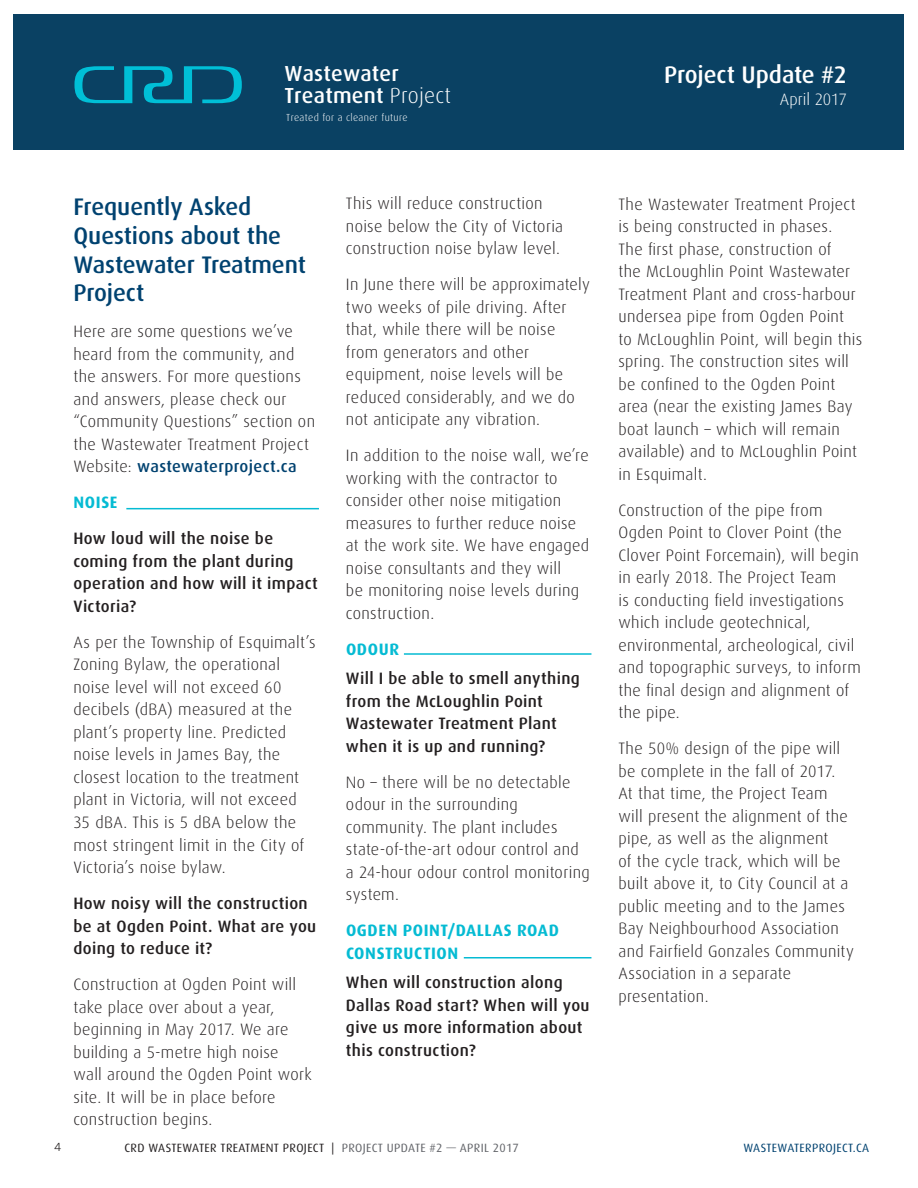
<style>
.page{position:relative;width:918px;height:1188px;background:#fff}
.page>*{position:absolute;margin:0;border:0;box-sizing:border-box;transform-origin:0 0}
.Body{font:500 24px/28.8px "Dax OT";letter-spacing:-.005em;color:#004270}
.intro{font:500 24px "Dax OT";letter-spacing:-.005em;color:#fff}
.t1{font:500 21.75px/21.8px "Dax OT";letter-spacing:.01em;color:#fff}
.Body-2{font:300 16.5px/22.5px "Dax OT";letter-spacing:.02em;color:#231f20}
.Body-3{font:500 16.5px/22.5px "Dax OT";letter-spacing:.02em;color:#231f20}
.Body-4{font:700 16.5px/22.5px "Dax OT";letter-spacing:.04em;color:#05bbd3}
.intro-2{font:300 16.5px "Dax OT";letter-spacing:-.005em;color:#fff}
.t2{font:12px "Dax OT";letter-spacing:.03em;color:#231f20}
.t3{font:12px "Dax OT";letter-spacing:.03em;color:#004270}
.t4{font:12px "Whitney";color:#231f20}
.t5{font:300 10.2px "Dax OT";letter-spacing:.03em;color:#fff}
.s1{font-weight:300}
.s2{font-weight:500;color:#004270}
.s3{color:#63656a}
</style>
<div class="page">
<div style="left:14px;top:14px;width:890px;height:136px;background:#0a4163"></div>
<svg style="left:74px;top:66px;width:168px;height:37px"></svg>
<hr style="left:126px;top:508px;width:193px;height:1px;background:#05bbd3">
<hr style="left:404px;top:653px;width:187px;height:2px;background:#05bbd3">
<hr style="left:464px;top:957px;width:127px;height:1px;background:#05bbd3">
<h2 class="t1" style="left:284px;top:59px;width:168px">Wastewater<br>Treatment <span class="s1">Project</span></h2>
<p class="t5" style="left:286px;top:108px;width:123px">Treated for a cleaner future</p>
<p class="intro" style="left:664px;top:51px;width:184px">Project Update #2</p>
<p class="intro-2" style="left:780px;top:83px;width:68px">April 2017</p>
<p class="Body" style="left:73px;top:188px;width:234px">Frequently Asked<br>Questions about the<br>Wastewater Treatment<br>Project</p>
<p class="Body-2" style="left:73px;top:317px;width:243px">Here are some questions we’ve heard from the community, and the answers. For more questions and answers, please check our “Community Questions” section on the Wastewater Treatment Project<br>Website: <span class="s2">wastewaterproject.ca</span></p>
<p class="Body-4" style="left:74px;top:488px;width:46px">NOISE</p>
<p class="Body-3" style="left:73px;top:524px;width:246px">How loud will the noise be coming from the plant during operation and how will it impact<br>Victoria?</p>
<p class="Body-2" style="left:73px;top:628px;width:244px">As per the Township of Esquimalt’s<br>Zoning Bylaw, the operational noise level will not exceed 60 decibels (dBA) measured at the plant’s property line. Predicted noise levels in James Bay, the closest location to the treatment plant in Victoria, will not exceed<br>35 dBA. This is 5 dBA below the most stringent limit in the City of<br>Victoria’s noise bylaw.</p>
<p class="Body-3" style="left:73px;top:889px;width:244px">How noisy will the construction be at Ogden Point. What are you doing to reduce it?</p>
<p class="Body-2" style="left:73px;top:970px;width:240px">Construction at Ogden Point will take place over about a year, beginning in May 2017. We are building a 5-metre high noise<br>wall around the Ogden Point work site. It will be in place before construction begins.</p>
<p class="Body-2" style="left:346px;top:189px;width:219px">This will reduce construction noise below the City of Victoria construction noise bylaw level.</p>
<p class="Body-2" style="left:346px;top:270px;width:245px">In June there will be approximately two weeks of pile driving. After that, while there will be noise from generators and other equipment, noise levels will be reduced considerably, and we do not anticipate any vibration.</p>
<p class="Body-2" style="left:346px;top:442px;width:245px">In addition to the noise wall, we’re working with the contractor to consider other noise mitigation measures to further reduce noise at the work site. We have engaged noise consultants and they will<br>be monitoring noise levels during construction.</p>
<p class="Body-4" style="left:346px;top:635px;width:55px">ODOUR</p>
<p class="Body-3" style="left:346px;top:664px;width:235px">Will I be able to smell anything from the McLoughlin Point<br>Wastewater Treatment Plant when it is up and running?</p>
<p class="Body-2" style="left:346px;top:768px;width:245px">No – there will be no detectable odour in the surrounding community. The plant includes state-of-the-art odour control and a 24-hour odour control monitoring system.</p>
<p class="Body-4" style="left:346px;top:916px;width:214px">OGDEN POINT/DALLAS ROAD<br>CONSTRUCTION</p>
<p class="Body-3" style="left:346px;top:968px;width:245px">When will construction along<br>Dallas Road start? When will you give us more information about this construction?</p>
<p class="Body-2" style="left:618px;top:190px;width:245px">The Wastewater Treatment Project is being constructed in phases.<br>The first phase, construction of<br>the McLoughlin Point Wastewater<br>Treatment Plant and cross-harbour undersea pipe from Ogden Point<br>to McLoughlin Point, will begin this spring. The construction sites will be confined to the Ogden Point area (near the existing James Bay boat launch – which will remain available) and to McLoughlin Point in Esquimalt.</p>
<p class="Body-2" style="left:618px;top:496px;width:244px">Construction of the pipe from<br>Ogden Point to Clover Point (the<br>Clover Point Forcemain), will begin in early 2018. The Project Team<br>is conducting field investigations which include geotechnical, environmental, archeological, civil and topographic surveys, to inform the final design and alignment of the pipe.</p>
<p class="Body-2" style="left:618px;top:734px;width:237px">The 50% design of the pipe will be complete in the fall of 2017.<br>At that time, the Project Team will present the alignment of the pipe, as well as the alignment<br>of the cycle track, which will be built above it, to City Council at a public meeting and to the James<br>Bay Neighbourhood Association and Fairfield Gonzales Community<br>Association in a separate presentation.</p>
<p class="t4" style="left:54px;top:1140px;width:9px">4</p>
<p class="t2" style="left:124px;top:1136px;width:396px">CRD WASTEWATER TREATMENT PROJECT | <span class="s3">PROJECT UPDATE #2 — APRIL 2017</span></p>
<p class="t3" style="left:744px;top:1136px;width:127px">WASTEWATERPROJECT.CA</p>
</div>
